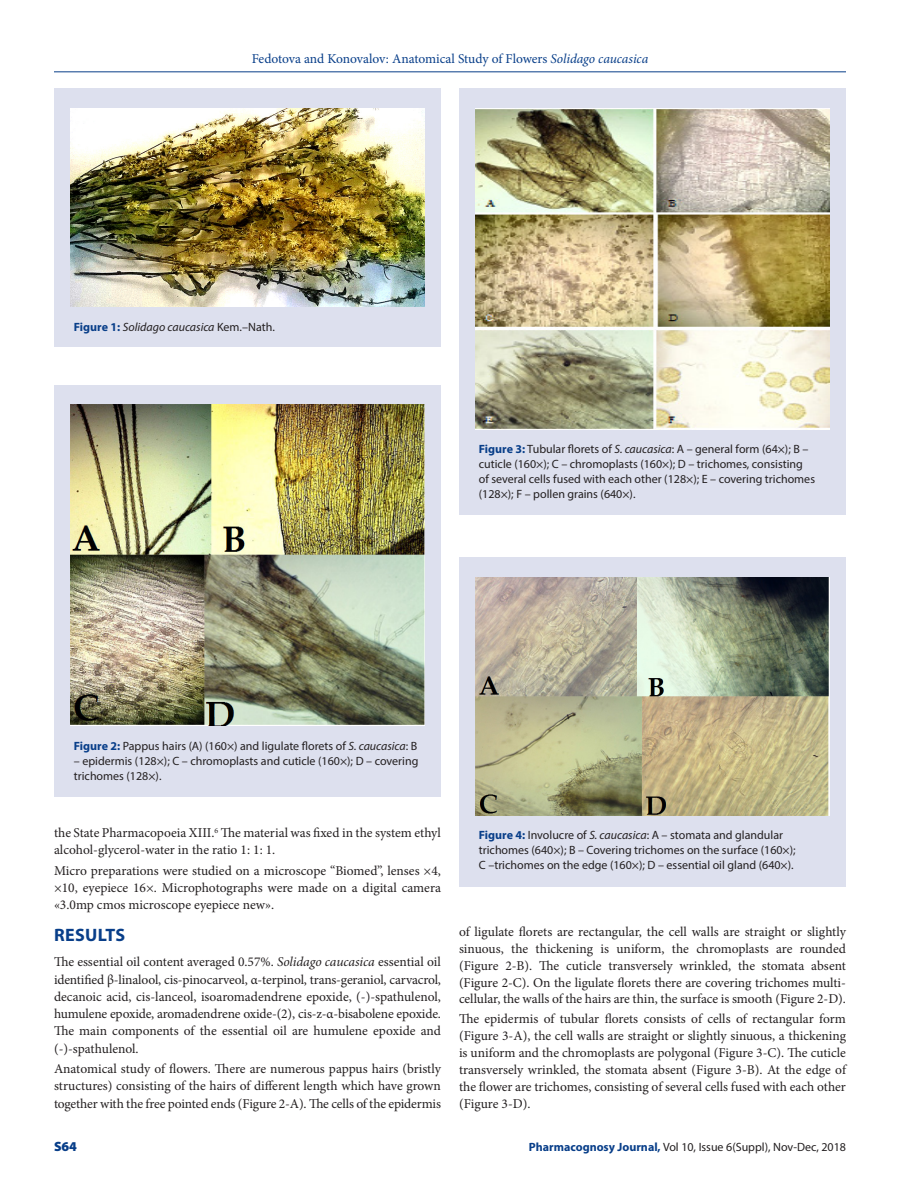
<style>
.page{position:relative;width:918px;height:1188px;background:#fff}
.page>*{position:absolute;margin:0;border:0;box-sizing:border-box;transform-origin:0 0}
._1_HD{font:700 18px "Myriad Pro";letter-spacing:.02em;color:#083e89}
.TXT{font:13.5px/17.2px "Minion Pro";letter-spacing:-.005em;color:#231f20;text-align:justify}
.t1{font:13.5px "Minion Pro";letter-spacing:-.005em;color:#083e89}
.LRH{font:900 13.5px "Myriad Pro";color:#083e89}
.FIG_CAP{font:12px/15px "Myriad Pro";color:#231f20}
.LRH-2{font:12px "Myriad Pro";color:#231f20}
.FIG_CAP-2{font:italic 12px "Myriad Pro";color:#231f20}
.s1{font-style:italic}
.s2{font-weight:700;font-style:normal;color:#083e89}
.s3{font-style:normal}
.s4{font-weight:700;color:#083e89}
</style>
<div class="page">
<hr style="left:54px;top:72px;width:792px;height:1px;background:#083e89">
<div style="left:54px;top:88px;width:387px;height:258px;background:#dde0ee"></div>
<img style="left:71px;top:108px;width:353px;height:199px">
<div style="left:54px;top:385px;width:387px;height:411px;background:#dde0ee"></div>
<img style="left:71px;top:405px;width:353px;height:321px">
<div style="left:459px;top:88px;width:387px;height:426px;background:#dde0ee"></div>
<img style="left:476px;top:108px;width:353px;height:321px">
<div style="left:459px;top:557px;width:387px;height:330px;background:#dde0ee"></div>
<img style="left:476px;top:577px;width:353px;height:238px">
<p class="t1" style="left:252px;top:50px;width:398px">Fedotova and Konovalov: Anatomical Study of Flowers <span class="s1">Solidago caucasica</span></p>
<p class="FIG_CAP-2" style="left:74px;top:319px;width:203px"><span class="s2">Figure 1:</span> Solidago caucasica <span class="s3">Kem.–Nath.</span></p>
<p class="FIG_CAP" style="left:479px;top:442px;width:338px"><span class="s4">Figure 3:</span> Tubular florets of <span class="s1">S. caucasica</span>: A – general form (64×); B – cuticle (160×); C – chromoplasts (160×); D – trichomes, consisting of several cells fused with each other (128×); E – covering trichomes (128×); F – pollen grains (640×).</p>
<p class="FIG_CAP" style="left:74px;top:738px;width:345px"><span class="s4">Figure 2:</span> Pappus hairs (A) (160×) and ligulate florets of <span class="s1">S. caucasica</span>: B</p>
<p class="FIG_CAP" style="left:74px;top:753px;width:346px">– epidermis (128×); C – chromoplasts and cuticle (160×); D – covering trichomes (128×).</p>
<p class="TXT" style="left:54px;top:824px;width:389px">the State Pharmacopoeia XIII.<sup>6</sup> The material was fixed in the system ethyl alcohol-glycerol-water in the ratio 1: 1: 1.</p>
<p class="TXT" style="left:54px;top:862px;width:389px">Micro preparations were studied on a microscope “Biomed”, lenses ×4, ×10, eyepiece 16×. Microphotographs were made on a digital camera «3.0mp cmos microscope eyepiece new».</p>
<p class="_1_HD" style="left:54px;top:924px;width:73px">RESULTS</p>
<p class="TXT" style="left:54px;top:953px;width:389px">The essential oil content averaged 0.57%. <span class="s1">Solidago caucasica</span> essential oil identified β-linalool, cis-pinocarveol, α-terpinol, trans-geraniol, carvacrol, decanoic acid, cis-lanceol, isoaromadendrene epoxide, (-)-spathulenol, humulene epoxide, aromadendrene oxide-(2), cis-z-α-bisabolene epoxide.<br>The main components of the essential oil are humulene epoxide and (-)-spathulenol.</p>
<p class="TXT" style="left:54px;top:1060px;width:389px">Anatomical study of flowers. There are numerous pappus hairs (bristly structures) consisting of the hairs of different length which have grown together with the free pointed ends (Figure 2-A). The cells of the epidermis</p>
<p class="FIG_CAP" style="left:479px;top:827px;width:318px"><span class="s4">Figure 4:</span> Involucre of <span class="s1">S. caucasica</span>: A – stomata and glandular trichomes (640×); B – Covering trichomes on the surface (160×);<br>C –trichomes on the edge (160×); D – essential oil gland (640×).</p>
<p class="TXT" style="left:459px;top:923px;width:389px;line-height:16.8px">of ligulate florets are rectangular, the cell walls are straight or slightly sinuous, the thickening is uniform, the chromoplasts are rounded (Figure 2-B). The сuticle transversely wrinkled, the stomata absent (Figure 2-C). On the ligulate florets there are covering trichomes multi&shy;cellular, the walls of the hairs are thin, the surface is smooth (Figure 2-D).</p>
<p class="TXT" style="left:459px;top:1011px;width:389px;line-height:16.8px">The epidermis of tubular florets consists of cells of rectangular form (Figure 3-A), the cell walls are straight or slightly sinuous, a thickening is uniform and the chromoplasts are polygonal (Figure 3-C). The сuticle transversely wrinkled, the stomata absent (Figure 3-B). At the edge of the flower are trichomes, consisting of several cells fused with each other (Figure 3-D).</p>
<p class="LRH" style="left:54px;top:1137px;width:25px">S64</p>
<p class="LRH-2" style="left:529px;top:1139px;width:319px"><span class="s4">Pharmacognosy Journal,</span> Vol 10, Issue 6(Suppl), Nov-Dec, 2018</p>
</div>
